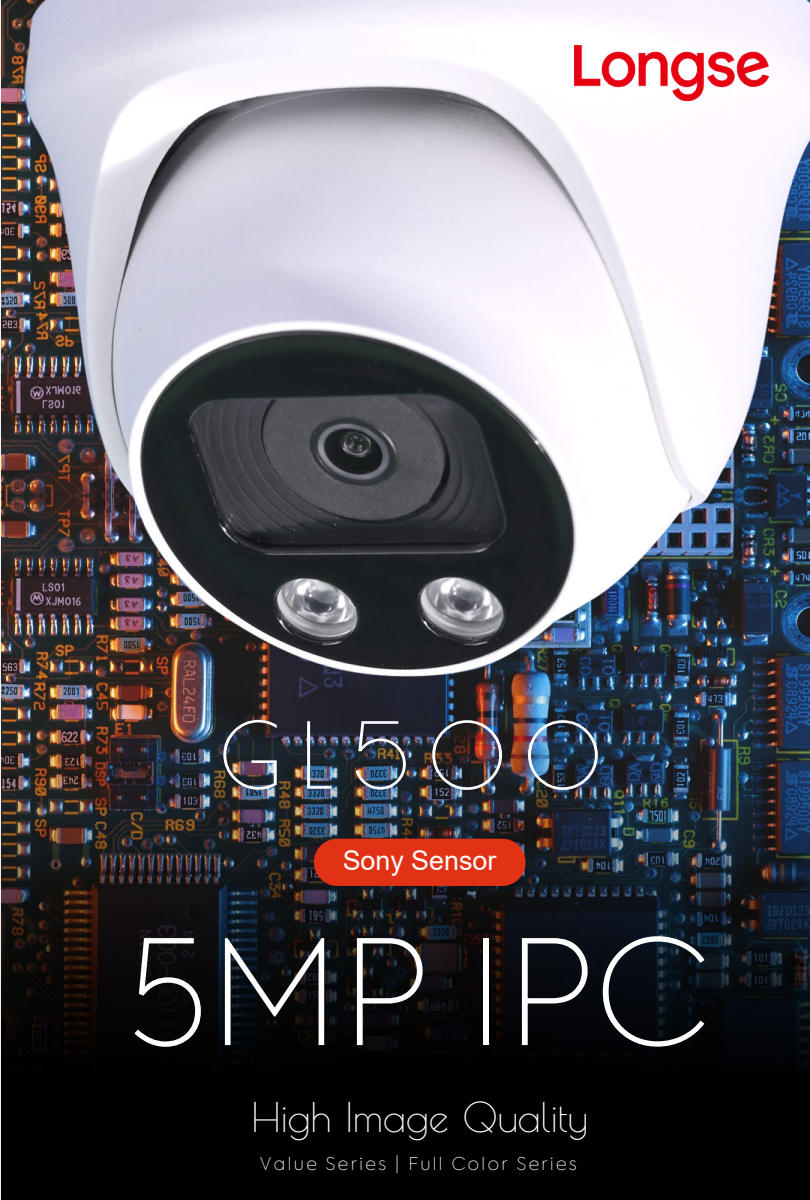
<style>
.page{position:relative;width:810px;height:1200px;background:#fff}
.page>*{position:absolute;margin:0;border:0;box-sizing:border-box;transform-origin:0 0}
.t1{font:100 144.75px "Axiforma";letter-spacing:.015em;color:#fff}
.t2{font:90px "Poiret One";letter-spacing:.21em;color:#fff}
.t3{font:40.12px "Poiret One";color:#fff}
.t4{font:27px "Arial";color:#fff}
.t5{font:100 17.48px "Axiforma";letter-spacing:.135em;color:#fff}
</style>
<div class="page">
<img style="left:0;top:0;width:810px;height:1200px">
<img style="left:574px;top:46px;width:195px;height:55px">
<div style="left:314px;top:839px;width:211px;height:47px;background:#e13215;border-radius:23px"></div>
<h2 class="t2" style="left:219px;top:702px;width:384px">GL500</h2>
<h3 class="t4" style="left:343px;top:842px;width:155px">Sony Sensor</h3>
<h1 class="t1" style="left:128px;top:899px;width:583px">5MP IPC</h1>
<h3 class="t3" style="left:252px;top:1094px;width:338px">High Image Quality</h3>
<p class="t5" style="left:260px;top:1152px;width:318px">Value Series | Full Color Series</p>
</div>
